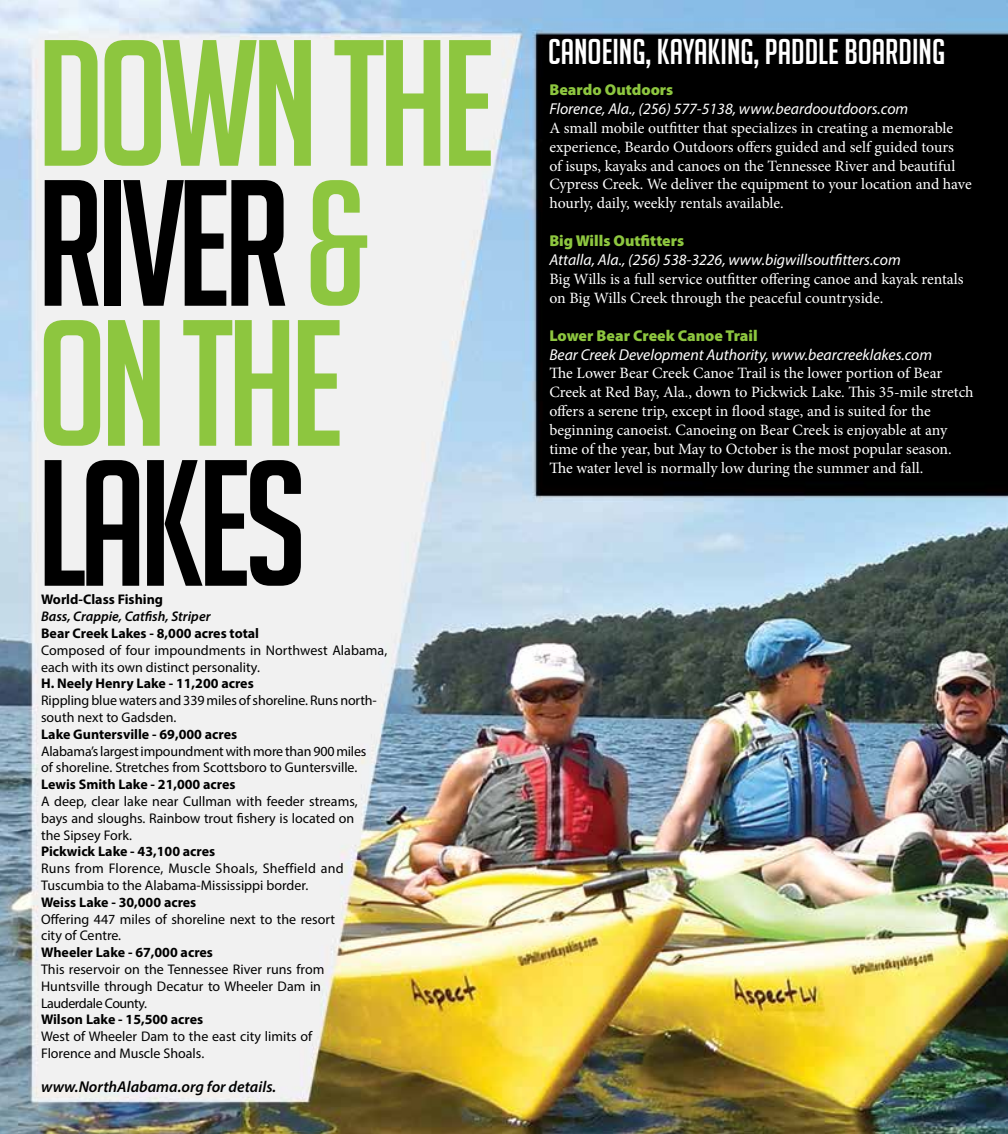
<style>
.page{position:relative;width:1008px;height:1134px;background:#fff}
.page>*{position:absolute;margin:0;border:0;box-sizing:border-box;transform-origin:0 0}
.t1{font:175px/140px "Big Noodle Titling";letter-spacing:-.04em;color:#8dc63f}
.t2{font:175px "Big Noodle Titling";letter-spacing:-.04em;color:#000}
.t3{font:35px "Big Noodle Titling";color:#fff}
.t4{font:15.75px/18.9px "Minion Pro";color:#fff}
.t5{font:italic 15.75px "Myriad Pro";color:#fff}
.t6{font:900 15.75px "Myriad Pro";color:#8dc63f}
.t7{font:italic 600 15.75px "Myriad Pro";color:#000}
.t8{font:14px/16.8px "Myriad Pro";color:#000}
.t9{font:700 14px "Myriad Pro";color:#000}
.t10{font:italic 600 14px "Myriad Pro";color:#000}
.s1{color:#000}
</style>
<div class="page">
<img style="left:0;top:0;width:1008px;height:1134px">
<h1 class="t1" style="left:37px;top:34px;width:460px">DOWN THE<br><span class="s1">RIVER</span> &amp;<br>On THE</h1>
<h1 class="t2" style="left:37px;top:429px;width:272px">LAKES</h1>
<p class="t9" style="left:41px;top:591px;width:124px">World-Class Fishing</p>
<p class="t10" style="left:41px;top:608px;width:171px">Bass, Crappie, Catfish, Striper</p>
<p class="t9" style="left:41px;top:624px;width:220px">Bear Creek Lakes - 8,000 acres total</p>
<p class="t8" style="left:41px;top:642px;width:348px">Composed of four impoundments in Northwest Alabama, each with its own distinct personality.</p>
<p class="t9" style="left:41px;top:675px;width:214px">H. Neely Henry Lake - 11,200 acres</p>
<p class="t8" style="left:41px;top:692px;width:337px">Rippling blue waters and 339 miles of shoreline. Runs north&shy;south next to Gadsden.</p>
<p class="t9" style="left:41px;top:725px;width:198px">Lake Guntersville - 69,000 acres</p>
<p class="t8" style="left:41px;top:742px;width:327px">Alabama’s largest impoundment with more than 900 miles of shoreline. Stretches from Scottsboro to Guntersville.</p>
<p class="t9" style="left:41px;top:775px;width:196px">Lewis Smith Lake - 21,000 acres</p>
<p class="t8" style="left:41px;top:793px;width:318px">A deep, clear lake near Cullman with feeder streams, bays and sloughs. Rainbow trout fishery is located on the Sipsey Fork.</p>
<p class="t9" style="left:41px;top:843px;width:176px">Pickwick Lake - 43,100 acres</p>
<p class="t8" style="left:41px;top:860px;width:304px">Runs from Florence, Muscle Shoals, Sheffield and<br>Tuscumbia to the Alabama-Mississippi border.</p>
<p class="t9" style="left:41px;top:893px;width:157px">Weiss Lake - 30,000 acres</p>
<p class="t8" style="left:41px;top:910px;width:295px">Offering 447 miles of shoreline next to the resort city of Centre.</p>
<p class="t9" style="left:41px;top:943px;width:173px">Wheeler Lake - 67,000 acres</p>
<p class="t8" style="left:41px;top:961px;width:285px">This reservoir on the Tennessee River runs from<br>Huntsville through Decatur to Wheeler Dam in<br>Lauderdale County.</p>
<p class="t9" style="left:41px;top:1011px;width:164px">Wilson Lake - 15,500 acres</p>
<p class="t8" style="left:41px;top:1028px;width:273px">West of Wheeler Dam to the east city limits of<br>Florence and Muscle Shoals.</p>
<p class="t7" style="left:41px;top:1076px;width:237px">www.NorthAlabama.org for details.</p>
<h2 class="t3" style="left:548px;top:33px;width:399px">CANOEING, KAYAKING, PADDLE BOARDING</h2>
<p class="t6" style="left:549px;top:81px;width:126px">Beardo Outdoors</p>
<p class="t5" style="left:549px;top:99px;width:360px">Florence, Ala., (256) 577-5138, www.beardooutdoors.com</p>
<p class="t4" style="left:549px;top:118px;width:424px">A small mobile outfitter that specializes in creating a memorable experience, Beardo Outdoors offers guided and self guided tours<br>of isups, kayaks and canoes on the Tennessee River and beautiful Cypress Creek. We deliver the equipment to your location and have hourly, daily, weekly rentals available.</p>
<p class="t6" style="left:549px;top:232px;width:136px">Big Wills Outfitters</p>
<p class="t5" style="left:549px;top:250px;width:353px">Attalla, Ala., (256) 538-3226, www.bigwillsoutfitters.com</p>
<p class="t4" style="left:549px;top:270px;width:416px">Big Wills is a full service outfitter offering canoe and kayak rentals on Big Wills Creek through the peaceful countryside.</p>
<p class="t6" style="left:549px;top:326px;width:210px">Lower Bear Creek Canoe Trail</p>
<p class="t5" style="left:549px;top:345px;width:384px">Bear Creek Development Authority, www.bearcreeklakes.com</p>
<p class="t4" style="left:549px;top:364px;width:426px">The Lower Bear Creek Canoe Trail is the lower portion of Bear Creek at Red Bay, Ala., down to Pickwick Lake. This 35-mile stretch offers a serene trip, except in flood stage, and is suited for the beginning canoeist. Canoeing on Bear Creek is enjoyable at any time of the year, but May to October is the most popular season.<br>The water level is normally low during the summer and fall.</p>
</div>
